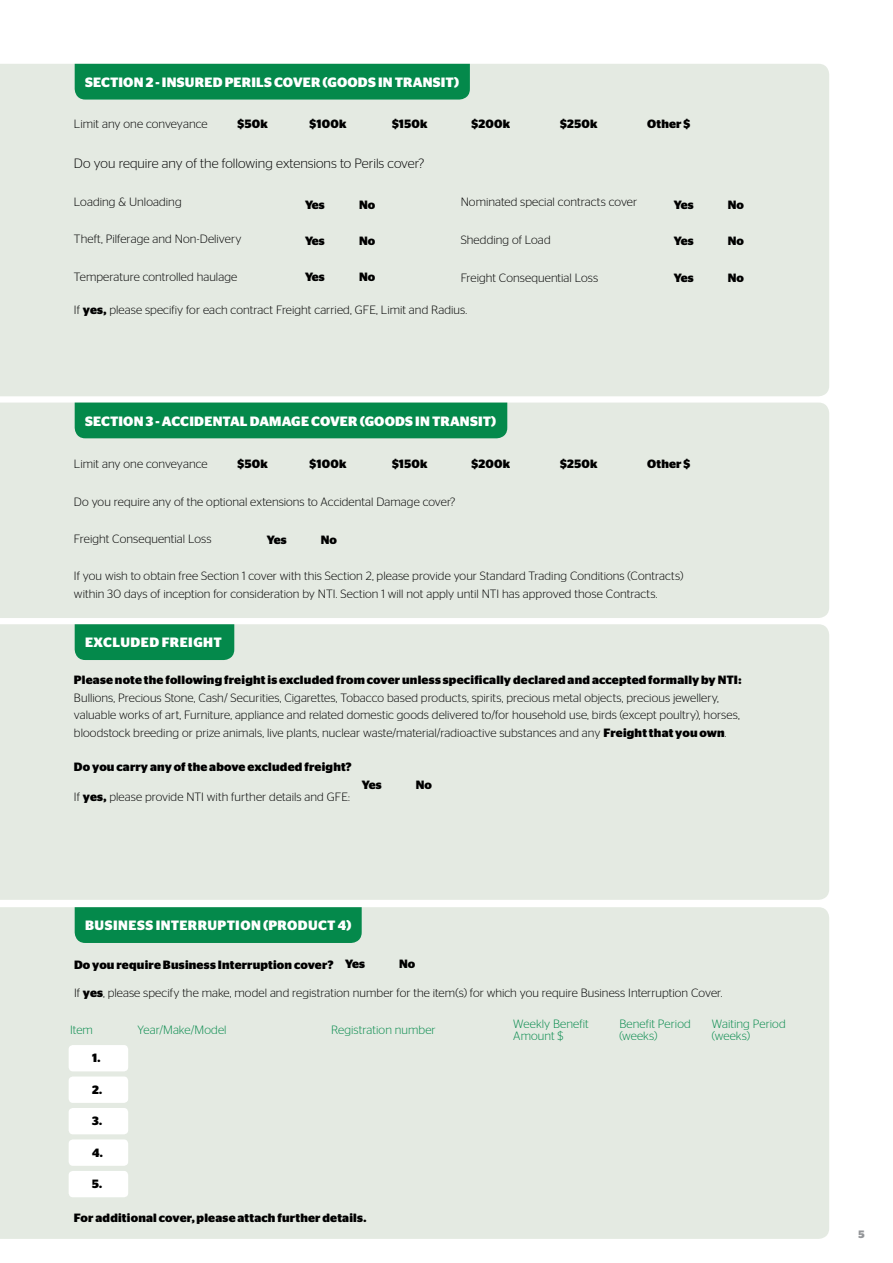
<style>
.page{position:relative;width:893px;height:1263px;background:#fff}
.page>*{position:absolute;margin:0;border:0;box-sizing:border-box;transform-origin:0 0}
.t1{font:700 13.5px "Stag Sans";letter-spacing:.015em;color:#fff}
.t2{font:300 13.5px "Stag Sans";letter-spacing:-.005em;color:#000}
.t3{font:700 13.5px "Stag Sans";letter-spacing:.035em;color:#fff}
.t4{font:300 12px/17.4px "Stag Sans";letter-spacing:.005em;color:#000}
.t5{font:700 12px "Stag Sans";letter-spacing:.015em;color:#000}
.t6{font:300 12px/12px "Stag Sans";letter-spacing:.005em;color:#04894b}
.t7{font:700 12px "Stag Sans";letter-spacing:.03em;color:#fff}
.t8{font:700 10.65px "Stag Sans";color:#939598}
.s1{font-weight:700}
</style>
<div class="page">
<div style="left:0;top:64px;width:829px;height:332px;background:#e4eae2"></div>
<div style="left:75px;top:64px;width:395px;height:36px;background:#04894b"></div>
<div style="left:0;top:403px;width:829px;height:215px;background:#e4eae2"></div>
<div style="left:75px;top:403px;width:432px;height:35px;background:#04894b"></div>
<div style="left:0;top:624px;width:829px;height:276px;background:#e4eae2"></div>
<div style="left:75px;top:624px;width:159px;height:36px;background:#04894b"></div>
<div style="left:0;top:907px;width:829px;height:332px;background:#e4eae2"></div>
<div style="left:75px;top:907px;width:287px;height:36px;background:#04894b"></div>
<div style="left:69px;top:1045px;width:59px;height:26px;background:#fff;border-radius:4px"></div>
<div style="left:69px;top:1076px;width:59px;height:27px;background:#fff;border-radius:4px"></div>
<div style="left:69px;top:1108px;width:59px;height:26px;background:#fff;border-radius:4px"></div>
<div style="left:69px;top:1139px;width:59px;height:27px;background:#fff;border-radius:4px"></div>
<div style="left:69px;top:1171px;width:59px;height:26px;background:#fff;border-radius:4px"></div>
<p class="t7" style="left:108px;top:73px;width:245px">SECTION 1 - CARRIER’S CARGO LIABILITY</p>
<p class="t4" style="left:74px;top:115px;width:135px">Limit any one conveyance</p>
<p class="t5" style="left:237px;top:117px;width:32px">$50k</p>
<p class="t5" style="left:309px;top:117px;width:38px">$100k</p>
<p class="t5" style="left:392px;top:117px;width:37px">$150k</p>
<p class="t5" style="left:471px;top:117px;width:40px">$200k</p>
<p class="t5" style="left:560px;top:117px;width:39px">$250k</p>
<p class="t5" style="left:647px;top:117px;width:45px">Other $</p>
<p class="t2" style="left:74px;top:156px;width:352px">Do you require any of the following extensions to Perils cover?</p>
<p class="t4" style="left:74px;top:193px;width:109px">Loading &amp; Unloading</p>
<p class="t4" style="left:74px;top:230px;width:169px">Theft, Pilferage and Non-Delivery</p>
<p class="t4" style="left:74px;top:268px;width:165px">Temperature controlled haulage</p>
<p class="t4" style="left:74px;top:301px;width:395px">If <span class="s1">yes,</span> please specifiy for each contract Freight carried, GFE, Limit and Radius.</p>
<p class="t1" style="left:85px;top:74px;width:376px">SECTION 2 - INSURED PERILS COVER (GOODS IN TRANSIT)</p>
<p class="t4" style="left:461px;top:193px;width:178px">Nominated special contracts cover</p>
<p class="t4" style="left:461px;top:231px;width:91px">Shedding of Load</p>
<p class="t4" style="left:461px;top:269px;width:139px">Freight Consequential Loss</p>
<p class="t5" style="left:305px;top:198px;width:21px">Yes</p>
<p class="t5" style="left:359px;top:198px;width:18px">No</p>
<p class="t5" style="left:674px;top:198px;width:21px">Yes</p>
<p class="t5" style="left:728px;top:198px;width:18px">No</p>
<p class="t5" style="left:305px;top:234px;width:21px">Yes</p>
<p class="t5" style="left:359px;top:234px;width:18px">No</p>
<p class="t5" style="left:674px;top:234px;width:21px">Yes</p>
<p class="t5" style="left:728px;top:234px;width:18px">No</p>
<p class="t5" style="left:305px;top:270px;width:21px">Yes</p>
<p class="t5" style="left:359px;top:270px;width:18px">No</p>
<p class="t5" style="left:674px;top:271px;width:21px">Yes</p>
<p class="t5" style="left:728px;top:271px;width:18px">No</p>
<p class="t1" style="left:85px;top:413px;width:413px">SECTION 3 - ACCIDENTAL DAMAGE COVER (GOODS IN TRANSIT)</p>
<p class="t4" style="left:74px;top:455px;width:135px">Limit any one conveyance</p>
<p class="t5" style="left:237px;top:456px;width:32px">$50k</p>
<p class="t5" style="left:309px;top:456px;width:38px">$100k</p>
<p class="t5" style="left:392px;top:456px;width:37px">$150k</p>
<p class="t5" style="left:471px;top:456px;width:40px">$200k</p>
<p class="t5" style="left:560px;top:456px;width:39px">$250k</p>
<p class="t5" style="left:647px;top:456px;width:45px">Other $</p>
<p class="t4" style="left:74px;top:492px;width:383px">Do you require any of the optional extensions to Accidental Damage cover?</p>
<p class="t4" style="left:74px;top:530px;width:139px">Freight Consequential Loss</p>
<p class="t5" style="left:267px;top:533px;width:21px">Yes</p>
<p class="t5" style="left:321px;top:533px;width:18px">No</p>
<p class="t4" style="left:74px;top:567px;width:611px">If you wish to obtain free Section 1 cover with this Section 2, please provide your Standard Trading Conditions (Contracts) within 30 days of inception for consideration by NTI. Section 1 will not apply until NTI has approved those Contracts.</p>
<p class="t3" style="left:85px;top:635px;width:138px">EXCLUDED FREIGHT</p>
<p class="t5" style="left:74px;top:673px;width:669px">Please note the following freight is excluded from cover unless specifically declared and accepted formally by NTI:</p>
<p class="t4" style="left:74px;top:689px;width:667px">Bullions, Precious Stone, Cash/ Securities, Cigarettes, Tobacco based products, spirits, precious metal objects, precious jewellery, valuable works of art, Furniture, appliance and related domestic goods delivered to/for household use, birds (except poultry), horses, bloodstock breeding or prize animals, live plants, nuclear waste/material/radioactive substances and any <span class="s1">Freight that you own</span>.</p>
<p class="t5" style="left:74px;top:760px;width:279px">Do you carry any of the above excluded freight?</p>
<p class="t4" style="left:74px;top:788px;width:278px">If <span class="s1">yes,</span> please provide NTI with further details and GFE:</p>
<p class="t5" style="left:362px;top:778px;width:21px">Yes</p>
<p class="t5" style="left:416px;top:778px;width:18px">No</p>
<p class="t3" style="left:85px;top:918px;width:268px">BUSINESS INTERRUPTION (PRODUCT 4)</p>
<p class="t5" style="left:345px;top:957px;width:21px">Yes</p>
<p class="t5" style="left:399px;top:957px;width:18px">No</p>
<p class="t5" style="left:74px;top:958px;width:261px">Do you require Business Interruption cover?</p>
<p class="t4" style="left:74px;top:984px;width:650px">If <span class="s1">yes</span>, please specify the make, model and registration number for the item(s) for which you require Business Interruption Cover.</p>
<p class="t6" style="left:70px;top:1023px;width:24px">Item</p>
<p class="t6" style="left:138px;top:1023px;width:90px">Year/Make/Model</p>
<p class="t6" style="left:331px;top:1023px;width:106px">Registration number</p>
<p class="t6" style="left:513px;top:1017px;width:77px">Weekly Benefit<br>Amount $</p>
<p class="t6" style="left:619px;top:1017px;width:73px">Benefit Period (weeks)</p>
<p class="t6" style="left:712px;top:1017px;width:75px">Waiting Period (weeks)</p>
<p class="t5" style="left:92px;top:1051px;width:10px">1.</p>
<p class="t5" style="left:92px;top:1083px;width:12px">2.</p>
<p class="t5" style="left:92px;top:1114px;width:12px">3.</p>
<p class="t5" style="left:92px;top:1146px;width:12px">4.</p>
<p class="t5" style="left:92px;top:1177px;width:12px">5.</p>
<p class="t5" style="left:74px;top:1211px;width:294px">For additional cover, please attach further details.</p>
<p class="t8" style="left:858px;top:1228px;width:8px">5</p>
</div>
